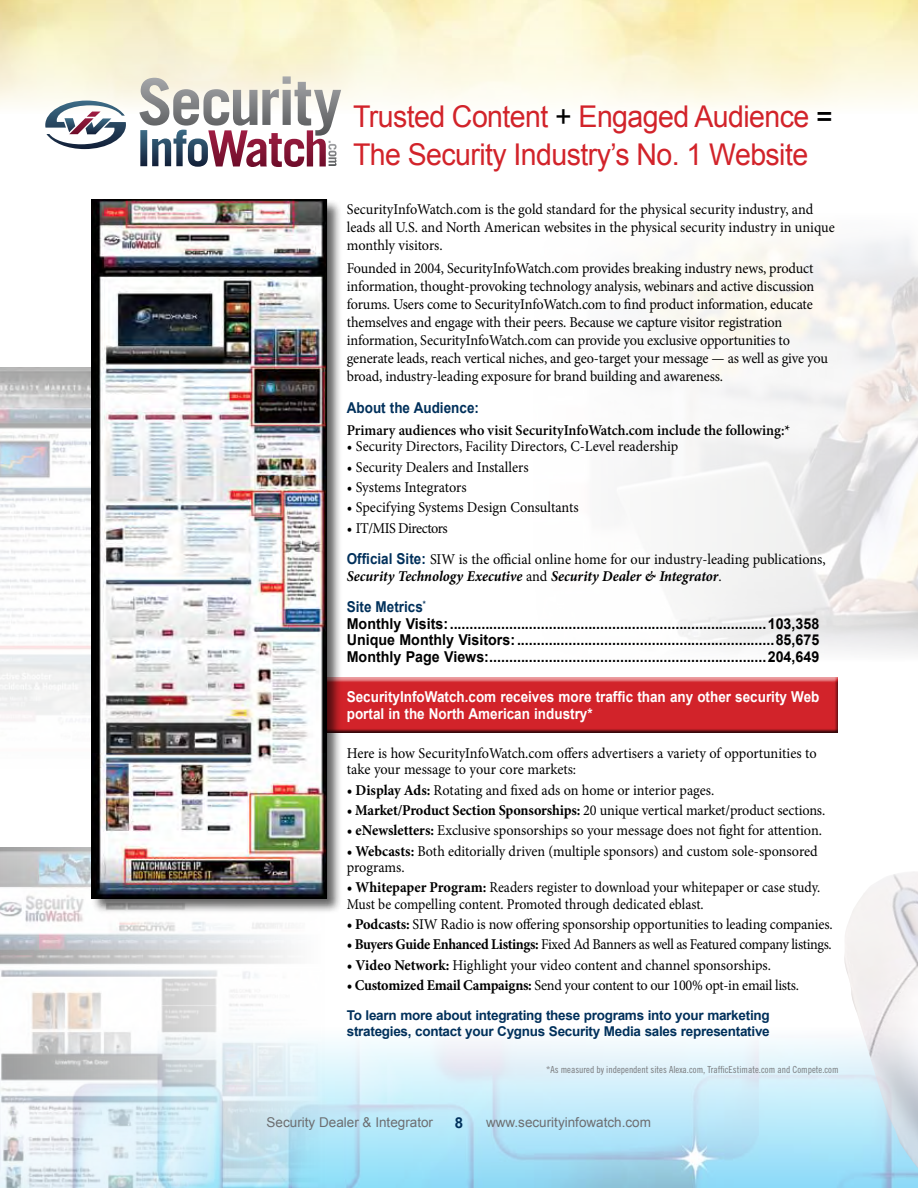
<style>
.page{position:relative;width:918px;height:1188px;background:#fff}
.page>*{position:absolute;margin:0;border:0;box-sizing:border-box;transform-origin:0 0}
.t1{font:30px/38.4px "Arial";letter-spacing:-.02em;color:#d2232a;scale:.95 1}
.t2{font:15px/18px "Minion Pro";letter-spacing:-.01em;color:#000;scale:.95 1}
.t3{font:700 15px/16.5px "Arial";color:#000;scale:.95 1}
.t4{font:15px/16.5px "Minion Pro";letter-spacing:-.01em;color:#000;scale:.92 1}
.t5{font:700 15px/16.5px "Arial";color:#fff;scale:.9 1}
.t6{font:15px/16.5px "Minion Pro";letter-spacing:-.01em;color:#000;scale:.94 1}
.t7{font:15px "Minion Pro";letter-spacing:-.03em;color:#000;scale:.94 1}
.t8{font:600 15px "Minion Pro";color:#000;scale:.95 1}
.t9{font:italic 700 15px "Minion Pro";color:#000;scale:.95 1}
.t10{font:700 15px "Arial";color:#00305b;scale:.9 1}
.t11{font:700 15px "Arial";color:#00305b}
.t12{font:700 13.5px/16.5px "Arial";letter-spacing:-.02em;color:#00305b}
.t13{font:13.5px "Arial";color:#6d6e71}
.t14{font:9.75px "Trade Gothic LT Std Cn 18";color:#77787b}
.s1{color:#000}
.s2{font-family:"Arial";font-weight:700;color:#00305b}
.s3{font-weight:400;font-style:normal}
.s4{color:#00305b}
.s5{font-weight:700}
</style>
<div class="page">
<img style="left:632px;top:237px;width:286px;height:417px">
<img style="left:843px;top:872px;width:75px;height:313px">
<img style="left:0;top:368px;width:91px;height:353px">
<img style="left:0;top:848px;width:327px;height:340px">
<div style="left:305px;top:677px;width:536px;height:57px;background:#000;opacity:.75"></div>
<div style="left:91px;top:199px;width:251px;height:715px;background:#000;opacity:.6"></div>
<img style="left:93px;top:202px;width:232px;height:694px">
<div style="left:91px;top:200px;width:236px;height:698px;border:1px solid #000"></div>
<svg style="left:139px;top:76px;width:202px;height:91px"></svg>
<svg style="left:45px;top:101px;width:81px;height:48px"></svg>
<h1 class="t1" style="left:353px;top:97px;width:506px">Trusted Content <span class="s1">+</span> Engaged Audience <span class="s1">=<br></span>The Security Industry’s No. 1 Website</h1>
<p class="t2" style="left:347px;top:200px;width:515px">SecurityInfoWatch.com is the gold standard for the physical security industry, and leads all U.S. and North American websites in the physical security industry in unique monthly visitors.</p>
<p class="t2" style="left:347px;top:260px;width:508px">Founded in 2004, SecurityInfoWatch.com provides breaking industry news, product information, thought-provoking technology analysis, webinars and active discussion forums. Users come to SecurityInfoWatch.com to find product information, educate themselves and engage with their peers. Because we capture visitor registration information, SecurityInfoWatch.com can provide you exclusive opportunities to generate leads, reach vertical niches, and geo-target your message — as well as give you broad, industry-leading exposure for brand building and awareness.</p>
<p class="t10" style="left:347px;top:398px;width:148px">About the Audience:</p>
<p class="t8" style="left:347px;top:420px;width:468px">Primary audiences who visit SecurityInfoWatch.com include the following:*</p>
<p class="t2" style="left:347px;top:438px;width:351px">• Security Directors, Facility Directors, C-Level readership</p>
<p class="t2" style="left:347px;top:458px;width:193px">• Security Dealers and Installers</p>
<p class="t2" style="left:347px;top:478px;width:128px">• Systems Integrators</p>
<p class="t2" style="left:347px;top:499px;width:246px">• Specifying Systems Design Consultants</p>
<p class="t2" style="left:347px;top:512px;width:506px;line-height:31.5px">• IT/MIS Directors<br><span class="s2">Official Site:</span> SIW is the official online home for our industry-leading publications,</p>
<p class="t9" style="left:347px;top:565px;width:396px">Security Technology Executive <span class="s3">and</span> Security Dealer &amp; Integrator<span class="s3">.</span></p>
<p class="t3" style="left:347px;top:599px;width:499px"><span class="s4">Site Metrics</span><sup>*<br></sup>Monthly Visits:................................................................................103,358<br>Unique Monthly Visitors:.................................................................85,675<br>Monthly Page Views:......................................................................204,649</p>
<p class="t5" style="left:347px;top:689px;width:527px">SecurityInfoWatch.com receives more traffic than any other security Web portal in the North American industry*</p>
<p class="t2" style="left:347px;top:745px;width:496px;line-height:16.5px">Here is how SecurityInfoWatch.com offers advertisers a variety of opportunities to take your message to your core markets:</p>
<p class="t2" style="left:347px;top:781px;width:388px"><span class="s5">• Display Ads:</span> Rotating and fixed ads on home or interior pages.</p>
<p class="t2" style="left:347px;top:801px;width:505px"><span class="s5">• Market/Product Section Sponsorships:</span> 20 unique vertical market/product sections.</p>
<p class="t2" style="left:347px;top:822px;width:502px"><span class="s5">• eNewsletters:</span> Exclusive sponsorships so your message does not fight for attention.</p>
<p class="t6" style="left:347px;top:843px;width:503px"><span class="s5">• Webcasts:</span> Both editorially driven (multiple sponsors) and custom sole-sponsored programs.</p>
<p class="t4" style="left:347px;top:879px;width:516px"><span class="s5">• Whitepaper Program:</span> Readers register to download your whitepaper or case study.<br>Must be compelling content. Promoted through dedicated eblast.</p>
<p class="t2" style="left:347px;top:915px;width:513px"><span class="s5">• Podcasts:</span> SIW Radio is now offering sponsorship opportunities to leading companies.</p>
<p class="t7" style="left:347px;top:935px;width:517px"><span class="s5">• Buyers Guide Enhanced Listings:</span> Fixed Ad Banners as well as Featured company listings.</p>
<p class="t2" style="left:347px;top:956px;width:448px"><span class="s5">• Video Network:</span> Highlight your video content and channel sponsorships.</p>
<p class="t2" style="left:347px;top:976px;width:478px"><span class="s5">• Customized Email Campaigns:</span> Send your content to our 100% opt-in email lists.</p>
<p class="t12" style="left:347px;top:1007px;width:424px">To learn more about integrating these programs into your marketing strategies, contact your Cygnus Security Media sales representative</p>
<p class="t14" style="left:546px;top:1064px;width:294px">*As measured by independent sites Alexa.com, TrafficEstimate.com and Compete.com</p>
<p class="t13" style="left:267px;top:1113px;width:168px">Security Dealer &amp; Integrator</p>
<p class="t11" style="left:455px;top:1112px;width:10px">8</p>
<p class="t13" style="left:486px;top:1113px;width:167px">www.securityinfowatch.com</p>
</div>
